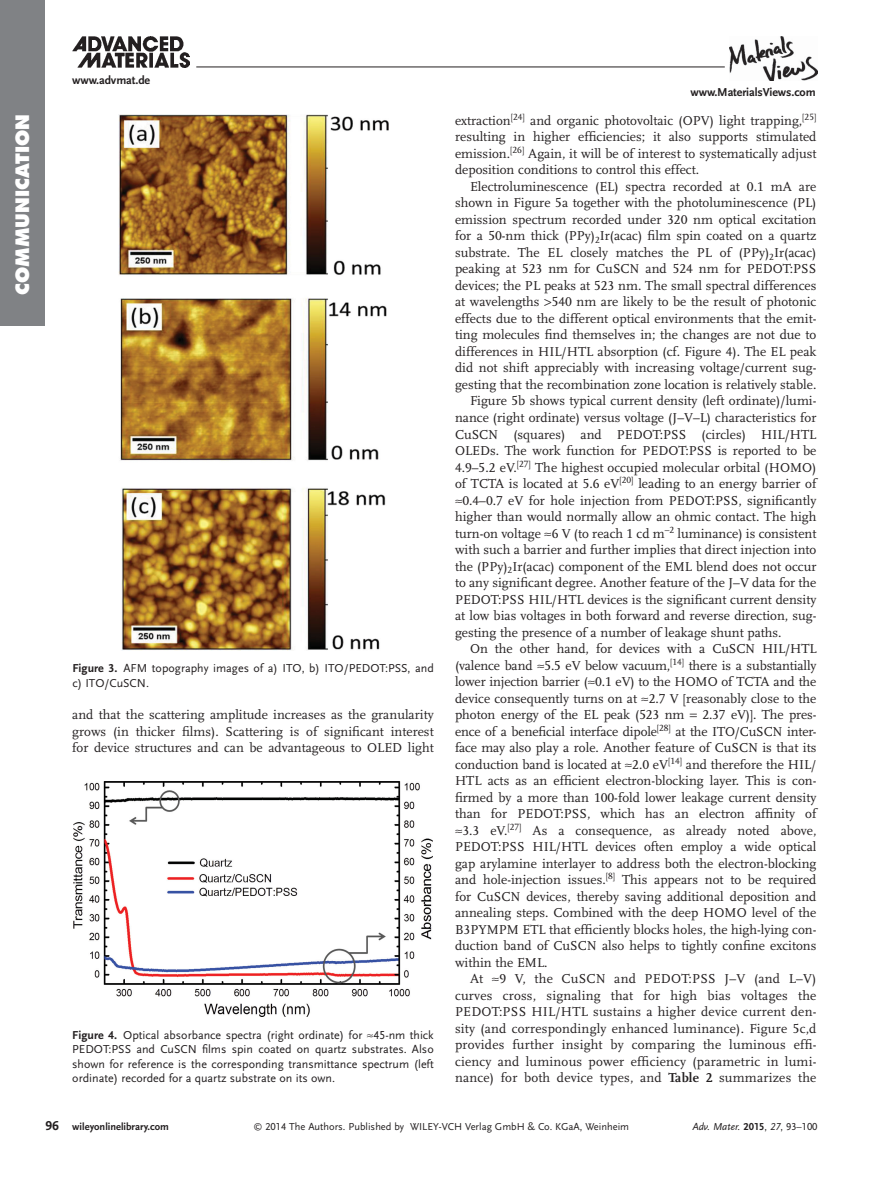
<style>
.page{position:relative;width:893px;height:1191px;background:#fff}
.page>*{position:absolute;margin:0;border:0;box-sizing:border-box;transform-origin:0 0}
.t1{font:800 18px "Futura";letter-spacing:.005em;color:#fff}
.t2{font:13.5px/16.5px "Scala LF";color:#231f20;text-align:justify}
.t3{font:12px/14.2px "Scala Sans LF";color:#231f20}
.t4{font:700 12px "Scala Sans LF";letter-spacing:-.01em;color:#231f20}
.t5{font:10.5px "Scala Sans LF";color:#231f20}
.t6{font:700 10.5px "Scala Sans LF";color:#231f20}
.t7{font:italic 10.5px "Scala Sans LF";color:#231f20}
.s1{font-weight:700}
.s2{font-weight:700;font-style:normal}
.s3{font-style:normal}
.s4{font-size:13.5px}
.s5{font-size:9px}
</style>
<div class="page">
<hr style="left:196px;top:67px;width:529px;height:1px;background:#231f20">
<img style="left:72px;top:36px;width:117px;height:32px">
<img style="left:729px;top:36px;width:88px;height:45px">
<div style="left:0;top:0;width:45px;height:325px;background:#808285"></div>
<img style="left:118px;top:115px;width:270px;height:536px">
<img style="left:73px;top:782px;width:360px;height:234px">
<h1 class="t1" style="left:15px;top:295px;width:183px;rotate:-90deg">COMMUNICATION</h1>
<p class="t4" style="left:72px;top:74px;width:79px">www.advmat.de</p>
<p class="t4" style="left:690px;top:87px;width:127px">www.MaterialsViews.com</p>
<p class="t2" style="left:455px;top:113px;width:363px">extraction <sup>[</sup> <sup>24</sup> <sup>]</sup> and organic photovoltaic (OPV) light trapping, <sup>[</sup> <sup>25</sup> <sup>] </sup>resulting in higher efficiencies; it also supports stimulated emission. <sup>[</sup> <sup>26</sup> <sup>]</sup> Again, it will be of interest to systematically adjust deposition conditions to control this effect.</p>
<p class="t2" style="left:470px;top:179px;width:348px">Electroluminescence (EL) spectra recorded at 0.1 mA are</p>
<p class="t2" style="left:455px;top:196px;width:363px">shown in Figure 5 a together with the photoluminescence (PL)</p>
<p class="t2" style="left:455px;top:212px;width:363px">emission spectrum recorded under 320 nm optical excitation</p>
<p class="t2" style="left:455px;top:229px;width:363px">for a 50-nm thick (PPy) <sub>2</sub> Ir(acac) film spin coated on a quartz</p>
<p class="t2" style="left:455px;top:245px;width:363px">substrate. The EL closely matches the PL of (PPy) <sub>2</sub> Ir(acac)</p>
<p class="t2" style="left:455px;top:262px;width:363px">peaking at 523 nm for CuSCN and 524 nm for PEDOT:PSS</p>
<p class="t2" style="left:455px;top:278px;width:363px">devices; the PL peaks at 523 nm. The small spectral differences</p>
<p class="t2" style="left:455px;top:295px;width:363px">at wavelengths 540 nm are likely to be the result of photonic</p>
<p class="t2" style="left:455px;top:311px;width:363px">effects due to the different optical environments that the emit-</p>
<p class="t2" style="left:455px;top:328px;width:363px">ting molecules find themselves in; the changes are not due to</p>
<p class="t2" style="left:455px;top:344px;width:363px">differences in HIL/HTL absorption (cf. Figure 4 ). The EL peak</p>
<p class="t2" style="left:455px;top:361px;width:363px">did not shift appreciably with increasing voltage/current sug-</p>
<p class="t2" style="left:455px;top:377px;width:363px">gesting that the recombination zone location is relatively stable.</p>
<p class="t2" style="left:470px;top:393px;width:348px">Figure 5 b shows typical current density (left ordinate)/lumi-</p>
<p class="t2" style="left:455px;top:410px;width:363px">nance (right ordinate) versus voltage (J–V–L) characteristics for</p>
<p class="t2" style="left:455px;top:426px;width:363px">CuSCN (squares) and PEDOT:PSS (circles) HIL/HTL</p>
<p class="t2" style="left:455px;top:443px;width:363px">OLEDs. The work function for PEDOT:PSS is reported to be</p>
<p class="t2" style="left:455px;top:460px;width:363px">4.9–5.2 eV. <sup>[</sup> <sup>27</sup> <sup>]</sup> The highest occupied molecular orbital (HOMO)</p>
<p class="t2" style="left:455px;top:476px;width:363px">of TCTA is located at 5.6 eV <sup>[</sup> <sup>20</sup> <sup>]</sup> leading to an energy barrier of</p>
<p class="t2" style="left:455px;top:493px;width:363px">≈0.4–0.7 eV for hole injection from PEDOT:PSS, significantly</p>
<p class="t2" style="left:455px;top:509px;width:363px">higher than would normally allow an ohmic contact. The high</p>
<p class="t2" style="left:455px;top:526px;width:363px">turn-on voltage ≈6 V (to reach 1 cd m <sup>–2</sup> luminance) is consistent</p>
<p class="t2" style="left:455px;top:542px;width:363px">with such a barrier and further implies that direct injection into</p>
<p class="t2" style="left:455px;top:559px;width:363px">the (PPy) <sub>2</sub> Ir(acac) component of the EML blend does not occur</p>
<p class="t2" style="left:455px;top:575px;width:363px">to any significant degree. Another feature of the J–V data for the</p>
<p class="t2" style="left:455px;top:592px;width:363px">PEDOT:PSS HIL/HTL devices is the significant current density</p>
<p class="t2" style="left:455px;top:608px;width:363px">at low bias voltages in both forward and reverse direction, sug-</p>
<p class="t2" style="left:455px;top:625px;width:328px">gesting the presence of a number of leakage shunt paths.</p>
<p class="t2" style="left:470px;top:641px;width:348px">On the other hand, for devices with a CuSCN HIL/HTL</p>
<p class="t2" style="left:455px;top:658px;width:363px">(valence band ≈5.5 eV below vacuum, <sup>[</sup> <sup>14</sup> <sup>]</sup> there is a substantially</p>
<p class="t2" style="left:455px;top:674px;width:363px">lower injection barrier (≈0.1 eV) to the HOMO of TCTA and the</p>
<p class="t2" style="left:455px;top:691px;width:363px">device consequently turns on at ≈2.7 V [reasonably close to the</p>
<p class="t2" style="left:455px;top:707px;width:231px">photon energy of the EL peak (523 nm</p>
<p class="t3" style="left:72px;top:662px;width:363px"><span class="s1">Figure 3.</span> AFM topography images of a) ITO, b) ITO/PEDOT:PSS, and c) ITO/CuSCN.</p>
<p class="t2" style="left:455px;top:707px;width:363px;text-indent:247px">2.37 eV)]. The pres&shy;ence of a beneficial interface dipole <sup>[</sup> <sup>28</sup> <sup>]</sup> at the ITO/CuSCN inter&shy;face may also play a role. Another feature of CuSCN is that its conduction band is located at ≈2.0 eV <sup>[</sup> <sup>14</sup> <sup>]</sup> and therefore the HIL/ HTL acts as an efficient electron-blocking layer. This is con&shy;firmed by a more than 100-fold lower leakage current density than for PEDOT:PSS, which has an electron affinity of ≈3.3 eV. <sup>[</sup> <sup>27</sup> <sup>]</sup> As a consequence, as already noted above, PEDOT:PSS HIL/HTL devices often employ a wide optical gap arylamine interlayer to address both the electron-blocking and hole-injection issues. <sup>[</sup> <sup>8</sup> <sup>]</sup> This appears not to be required for CuSCN devices, thereby saving additional deposition and annealing steps. Combined with the deep HOMO level of the B3PYMPM ETL that efficiently blocks holes, the high-lying con&shy;duction band of CuSCN also helps to tightly confine excitons within the EML.</p>
<p class="t2" style="left:455px;top:971px;width:363px;text-indent:15px">At ≈9 V, the CuSCN and PEDOT:PSS J–V (and L–V) curves cross, signaling that for high bias voltages the PEDOT:PSS HIL/HTL sustains a higher device current den&shy;sity (and correspondingly enhanced luminance). Figure 5 c,d provides further insight by comparing the luminous effi&shy;ciency and luminous power efficiency (parametric in lumi&shy;nance) for both device types, and <span class="s1">Table 2</span> summarizes the</p>
<p class="t7" style="left:692px;top:1122px;width:127px">Adv. Mater. <span class="s2">2015</span><span class="s3">,</span> 27<span class="s3">, 93–100</span></p>
<p class="t2" style="left:72px;top:707px;width:363px">and that the scattering amplitude increases as the granularity grows (in thicker films). Scattering is of significant interest for device structures and can be advantageous to OLED light</p>
<p class="t3" style="left:72px;top:1028px;width:363px;text-align:justify"><span class="s1">Figure 4.</span> Optical absorbance spectra (right ordinate) for ≈45-nm thick PEDOT:PSS and CuSCN films spin coated on quartz substrates. Also shown for reference is the corresponding transmittance spectrum (left ordinate) recorded for a quartz substrate on its own.</p>
<p class="t6" style="left:45px;top:1122px;width:125px"><span class="s4">96</span> wileyonlinelibrary.com</p>
<p class="t5" style="left:253px;top:1122px;width:377px"><span class="s5">©</span> 2014 The Authors. Published by WILEY-VCH Verlag GmbH &amp; Co. KGaA, Weinheim</p>
</div>
